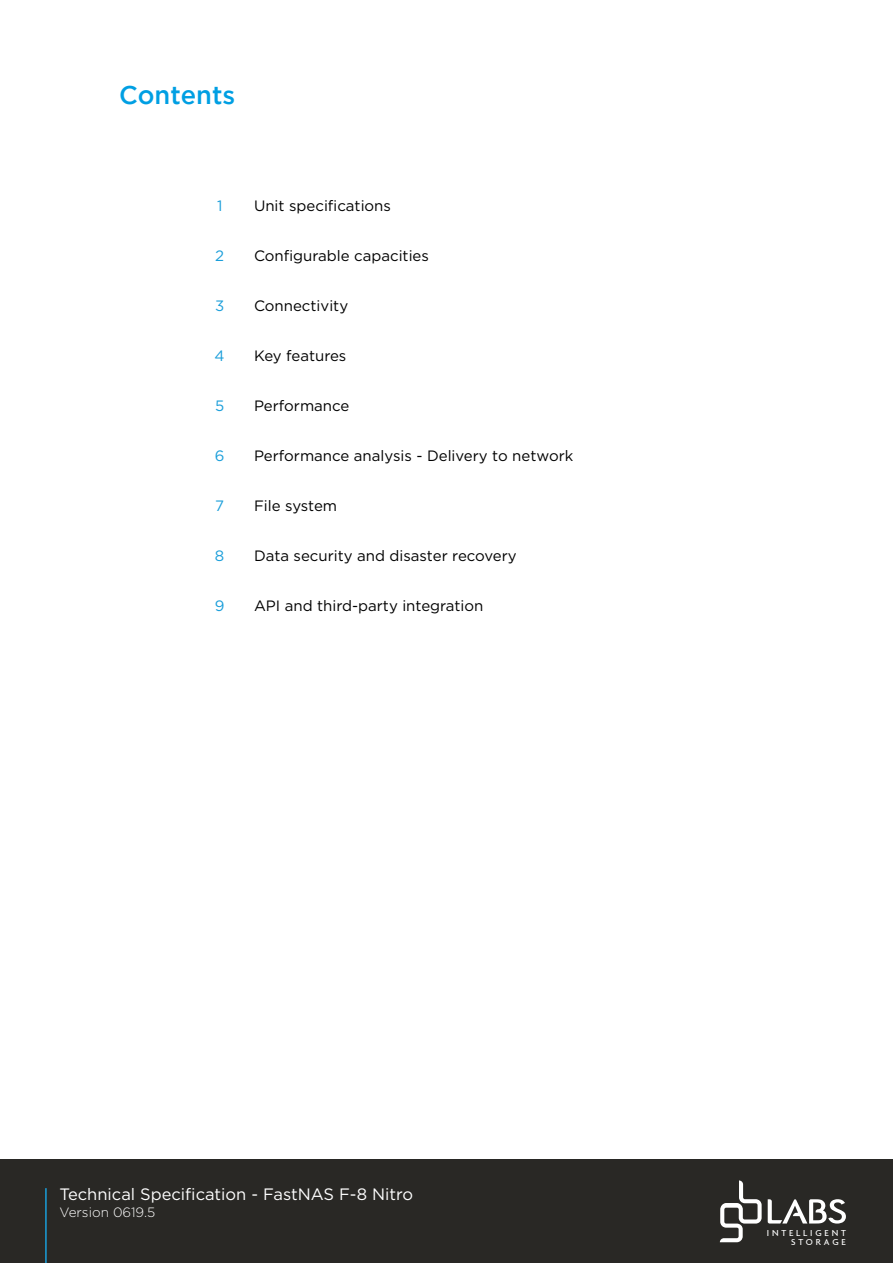
<style>
.page{position:relative;width:893px;height:1263px;background:#fff}
.page>*{position:absolute;margin:0;border:0;box-sizing:border-box;transform-origin:0 0}
.t1{font:500 25.5px "Gotham";color:#009fe3}
.t2{font:16.5px "Gotham";color:#fff}
.t3{font:15px "Gotham";color:#000}
.t4{font:15px "Gotham";color:#1a9eda}
.t5{font:300 13.5px "Gotham";color:#fff}
.t6{font:500 9.3px/9.6px "Agenda";letter-spacing:.3em;color:#fff;text-align:right}
</style>
<div class="page">
<div style="left:0;top:1160px;width:893px;height:103px;background:#292825"></div>
<svg style="left:768px;top:1199px;width:78px;height:24px"></svg>
<svg style="left:720px;top:1180px;width:42px;height:62px"></svg>
<hr style="left:45px;top:1188px;width:2px;height:75px;background:#1a9eda">
<h1 class="t1" style="left:119px;top:80px;width:118px">Contents</h1>
<p class="t4" style="left:217px;top:196px;width:7px">1</p>
<p class="t3" style="left:254px;top:196px;width:138px">Unit specifications</p>
<p class="t4" style="left:215px;top:246px;width:10px">2</p>
<p class="t3" style="left:254px;top:246px;width:176px">Configurable capacities</p>
<p class="t4" style="left:215px;top:296px;width:11px">3</p>
<p class="t3" style="left:254px;top:296px;width:96px">Connectivity</p>
<p class="t4" style="left:215px;top:346px;width:12px">4</p>
<p class="t3" style="left:254px;top:346px;width:94px">Key features</p>
<p class="t4" style="left:215px;top:396px;width:11px">5</p>
<p class="t3" style="left:254px;top:396px;width:97px">Performance</p>
<p class="t4" style="left:215px;top:446px;width:11px">6</p>
<p class="t3" style="left:254px;top:446px;width:321px">Performance analysis - Delivery to network</p>
<p class="t4" style="left:215px;top:496px;width:10px">7</p>
<p class="t3" style="left:254px;top:496px;width:85px">File system</p>
<p class="t4" style="left:215px;top:546px;width:11px">8</p>
<p class="t3" style="left:254px;top:546px;width:264px">Data security and disaster recovery</p>
<p class="t4" style="left:215px;top:596px;width:11px">9</p>
<p class="t3" style="left:254px;top:596px;width:231px">API and third-party integration</p>
<p class="t2" style="left:60px;top:1183px;width:355px">Technical Specification - FastNAS F-8 Nitro</p>
<p class="t5" style="left:60px;top:1204px;width:97px">Version 0619.5</p>
<p class="t6" style="left:767px;top:1228px;width:81px">INTELLIGENT<br>STORAGE</p>
</div>
